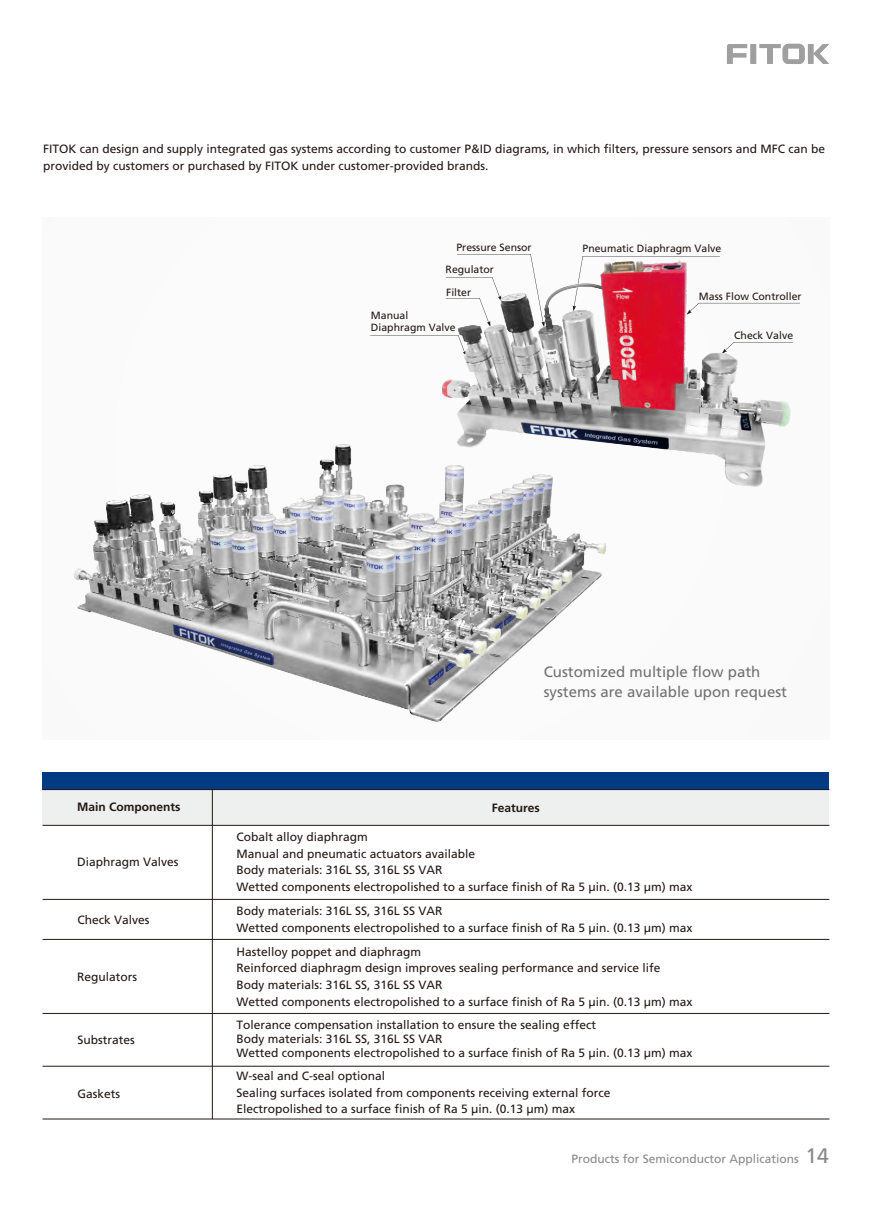
<style>
.page{position:relative;width:893px;height:1212px;background:#fff}
.page>*{position:absolute;margin:0;border:0;box-sizing:border-box;transform-origin:0 0}
.t1{font:15px/20.9px "Frutiger CE";color:#717171}
.t2{font:12px/16.6px "Frutiger CE";color:#231916}
.t3{font:12px "Frutiger CE";color:#898989}
.t4{font:700 12px "Frutiger CE";color:#231916}
.t5{font:10.5px/12.1px "Frutiger CE";color:#231916}
.s1{font-size:21px}
</style>
<div class="page">
<svg style="left:727px;top:43px;width:102px;height:21px"></svg>
<div style="left:43px;top:789px;width:786px;height:36px;background:#eeefef"></div>
<div style="left:43px;top:772px;width:786px;height:17px;background:#003b83"></div>
<hr style="left:43px;top:899px;width:786px;height:1px;background:#231916">
<hr style="left:43px;top:939px;width:786px;height:1px;background:#231916">
<hr style="left:212px;top:789px;width:1px;height:330px;background:#231916">
<hr style="left:43px;top:825px;width:786px;height:1px;background:#231916">
<hr style="left:43px;top:789px;width:786px;height:1px;background:#231916">
<hr style="left:43px;top:1013px;width:786px;height:1px;background:#231916">
<hr style="left:43px;top:1066px;width:786px;height:1px;background:#231916">
<hr style="left:43px;top:1119px;width:786px;height:1px;background:#231916">
<div style="left:43px;top:217px;width:786px;height:522px;background:#fafafa"></div>
<svg style="left:370px;top:335px;width:69px;height:1px"></svg>
<svg style="left:457px;top:254px;width:74px;height:2px"></svg>
<img style="left:75px;top:445px;width:531px;height:277px">
<img style="left:210px;top:471px;width:342px;height:214px">
<img style="left:439px;top:256px;width:354px;height:241px">
<img style="left:443px;top:260px;width:348px;height:190px">
<p class="t2" style="left:43px;top:142px;width:784px">FITOK can design and supply integrated gas systems according to customer P&amp;ID diagrams, in which filters, pressure sensors and MFC can be provided by customers or purchased by FITOK under customer-provided brands.</p>
<p class="t5" style="left:456px;top:242px;width:77px">Pressure Sensor</p>
<p class="t5" style="left:582px;top:243px;width:140px">Pneumatic Diaphragm Valve</p>
<p class="t5" style="left:699px;top:291px;width:104px">Mass Flow Controller</p>
<p class="t5" style="left:446px;top:259px;width:50px;line-height:22.4px">Regulator<br>Filter</p>
<p class="t5" style="left:371px;top:310px;width:86px">Manual<br>Diaphragm Valve</p>
<p class="t5" style="left:734px;top:330px;width:60px">Check Valve</p>
<p class="t4" style="left:77px;top:802px;width:105px">Main Components</p>
<p class="t2" style="left:77px;top:854px;width:103px">Diaphragm Valves</p>
<p class="t2" style="left:77px;top:913px;width:74px">Check Valves</p>
<p class="t2" style="left:77px;top:969px;width:62px">Regulators</p>
<p class="t2" style="left:77px;top:1033px;width:59px">Substrates</p>
<p class="t2" style="left:77px;top:1086px;width:44px">Gaskets</p>
<p class="t1" style="left:544px;top:662px;width:245px">Customized multiple flow path systems are available upon request</p>
<p class="t4" style="left:492px;top:802px;width:50px">Features</p>
<p class="t2" style="left:236px;top:830px;width:458px">Cobalt alloy diaphragm<br>Manual and pneumatic actuators available<br>Body materials: 316L SS, 316L SS VAR<br>Wetted components electropolished to a surface finish of Ra 5 µin. (0.13 µm) max</p>
<p class="t2" style="left:236px;top:903px;width:458px">Body materials: 316L SS, 316L SS VAR<br>Wetted components electropolished to a surface finish of Ra 5 µin. (0.13 µm) max</p>
<p class="t2" style="left:236px;top:944px;width:458px">Hastelloy poppet and diaphragm<br>Reinforced diaphragm design improves sealing performance and service life<br>Body materials: 316L SS, 316L SS VAR<br>Wetted components electropolished to a surface finish of Ra 5 µin. (0.13 µm) max</p>
<p class="t2" style="left:236px;top:1019px;width:458px;line-height:13.8px">Tolerance compensation installation to ensure the sealing effect<br>Body materials: 316L SS, 316L SS VAR<br>Wetted components electropolished to a surface finish of Ra 5 µin. (0.13 µm) max</p>
<p class="t2" style="left:236px;top:1068px;width:376px">W-seal and C-seal optional<br>Sealing surfaces isolated from components receiving external force<br>Electropolished to a surface finish of Ra 5 µin. (0.13 µm) max</p>
<p class="t3" style="left:572px;top:1154px;width:259px">Products for Semiconductor Applications <span class="s1">14</span></p>
</div>
